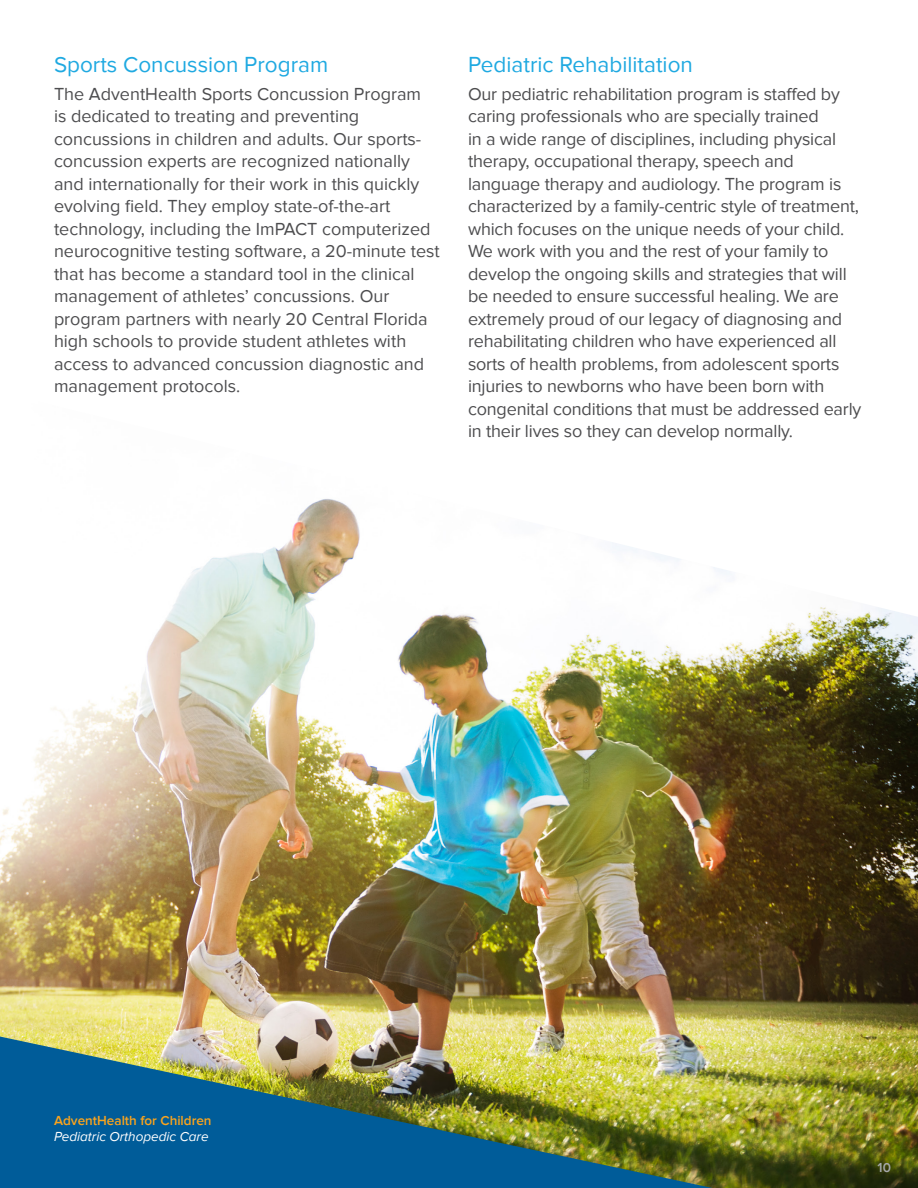
<style>
.page{position:relative;width:918px;height:1188px;background:#fff}
.page>*{position:absolute;margin:0;border:0;box-sizing:border-box;transform-origin:0 0}
.t1{font:22.5px "Proxima Nova";color:#1fa9e1}
.t2{font:18px/22.5px "Proxima Nova";letter-spacing:-.01em;color:#4d4d4f}
.t3{font:600 13.5px "Proxima Nova";color:#faa41d}
.t4{font:italic 13.5px "Proxima Nova";color:#fff}
.t5{font:600 13.5px "Proxima Nova";color:#a7a9ac}
</style>
<div class="page">
<img style="left:0;top:499px;width:918px;height:689px">
<img style="left:0;top:1034px;width:776px;height:154px">
<p class="t1" style="left:54px;top:51px;width:276px">Sports Concussion Program</p>
<p class="t2" style="left:54px;top:83px;width:387px">The AdventHealth Sports Concussion Program<br>is dedicated to treating and preventing concussions in children and adults. Our sports&shy;concussion experts are recognized nationally and internationally for their work in this quickly evolving field. They employ state-of-the-art technology, including the ImPACT computerized neurocognitive testing software, a 20-minute test that has become a standard tool in the clinical management of athletes’ concussions. Our program partners with nearly 20 Central Florida high schools to provide student athletes with access to advanced concussion diagnostic and management protocols.</p>
<p class="t1" style="left:468px;top:51px;width:226px">Pediatric Rehabilitation</p>
<p class="t2" style="left:468px;top:83px;width:395px">Our pediatric rehabilitation program is staffed by caring professionals who are specially trained<br>in a wide range of disciplines, including physical therapy, occupational therapy, speech and language therapy and audiology. The program is characterized by a family-centric style of treatment, which focuses on the unique needs of your child.<br>We work with you and the rest of your family to develop the ongoing skills and strategies that will be needed to ensure successful healing. We are extremely proud of our legacy of diagnosing and rehabilitating children who have experienced all sorts of health problems, from adolescent sports injuries to newborns who have been born with congenital conditions that must be addressed early in their lives so they can develop normally.</p>
<p class="t3" style="left:54px;top:1113px;width:159px">AdventHealth for Children</p>
<p class="t4" style="left:54px;top:1129px;width:156px">Pediatric Orthopedic Care</p>
<p class="t5" style="left:878px;top:1159px;width:15px">10</p>
</div>
